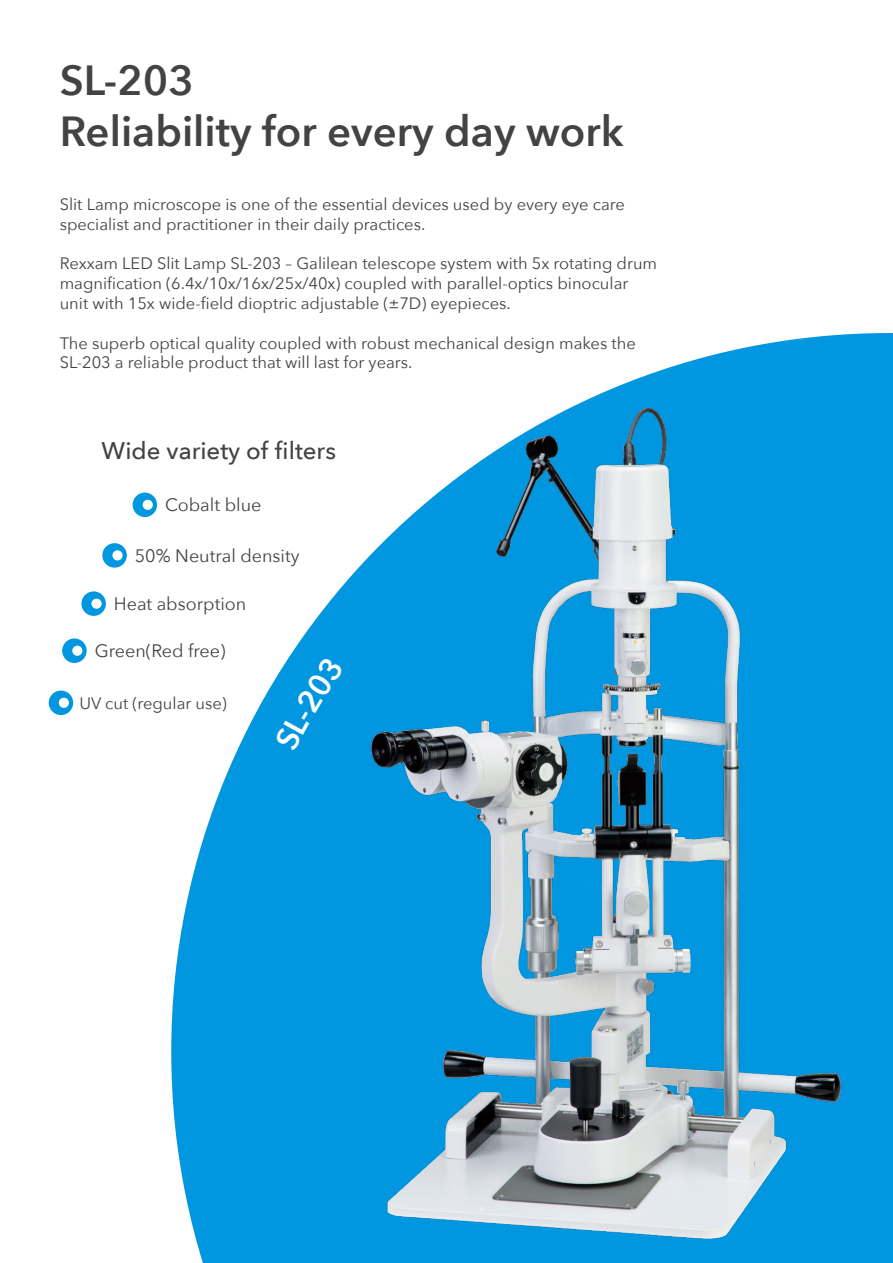
<style>
.page{position:relative;width:893px;height:1263px;background:#fff}
.page>*{position:absolute;margin:0;border:0;box-sizing:border-box;transform-origin:0 0}
.t1{font:600 42px/50.4px "Avenir Next";color:#444343}
.t2{font:500 24px "Avenir Next";color:#444343}
.t3{font:18px "Avenir Next";color:#444343}
.t4{font:16.5px/19.8px "Avenir Next";color:#444343}
</style>
<div class="page">
<svg style="left:171px;top:762px;width:61px;height:501px;fill:#0097e0"></svg>
<div style="left:49px;top:691px;width:24px;height:24px;background:#0097e0;border-radius:50%"></div>
<div style="left:59px;top:698px;width:10px;height:10px;background:#fff;border-radius:50%"></div>
<div style="left:133px;top:493px;width:24px;height:24px;background:#0097e0;border-radius:50%"></div>
<div style="left:143px;top:500px;width:10px;height:10px;background:#fff;border-radius:50%"></div>
<div style="left:102px;top:543px;width:25px;height:25px;background:#0097e0;border-radius:50%"></div>
<div style="left:112px;top:550px;width:11px;height:10px;background:#fff;border-radius:50%"></div>
<div style="left:81px;top:591px;width:25px;height:25px;background:#0097e0;border-radius:50%"></div>
<div style="left:91px;top:598px;width:11px;height:11px;background:#fff;border-radius:50%"></div>
<div style="left:62px;top:638px;width:25px;height:25px;background:#0097e0;border-radius:50%"></div>
<div style="left:72px;top:646px;width:10px;height:10px;background:#fff;border-radius:50%"></div>
<img style="left:232px;top:333px;width:661px;height:930px">
<div style="left:274px;top:656px;width:70px;height:96px;background:#0097e0"></div>
<h1 class="t1" style="left:60px;top:55px;width:565px">SL-203<br>Reliability for every day work</h1>
<p class="t4" style="left:60px;top:194px;width:567px">Slit Lamp microscope is one of the essential devices used by every eye care specialist and practitioner in their daily practices.</p>
<p class="t4" style="left:60px;top:253px;width:599px">Rexxam LED Slit Lamp SL-203 – Galilean telescope system with 5x rotating drum magnification (6.4x/10x/16x/25x/40x) coupled with parallel-optics binocular unit with 15x wide-field dioptric adjustable (±7D) eyepieces.</p>
<p class="t4" style="left:60px;top:332px;width:578px">The superb optical quality coupled with robust mechanical design makes the<br>SL-203 a reliable product that will last for years.</p>
<h2 class="t2" style="left:102px;top:430px;width:236px">Wide variety of filters</h2>
<p class="t3" style="left:165px;top:490px;width:98px">Cobalt blue</p>
<p class="t3" style="left:135px;top:540px;width:166px">50% Neutral density</p>
<p class="t3" style="left:114px;top:589px;width:134px">Heat absorption</p>
<p class="t3" style="left:95px;top:636px;width:132px">Green(Red free)</p>
<p class="t4" style="left:79px;top:693px;width:149px">UV cut (regular use)</p>
</div>
